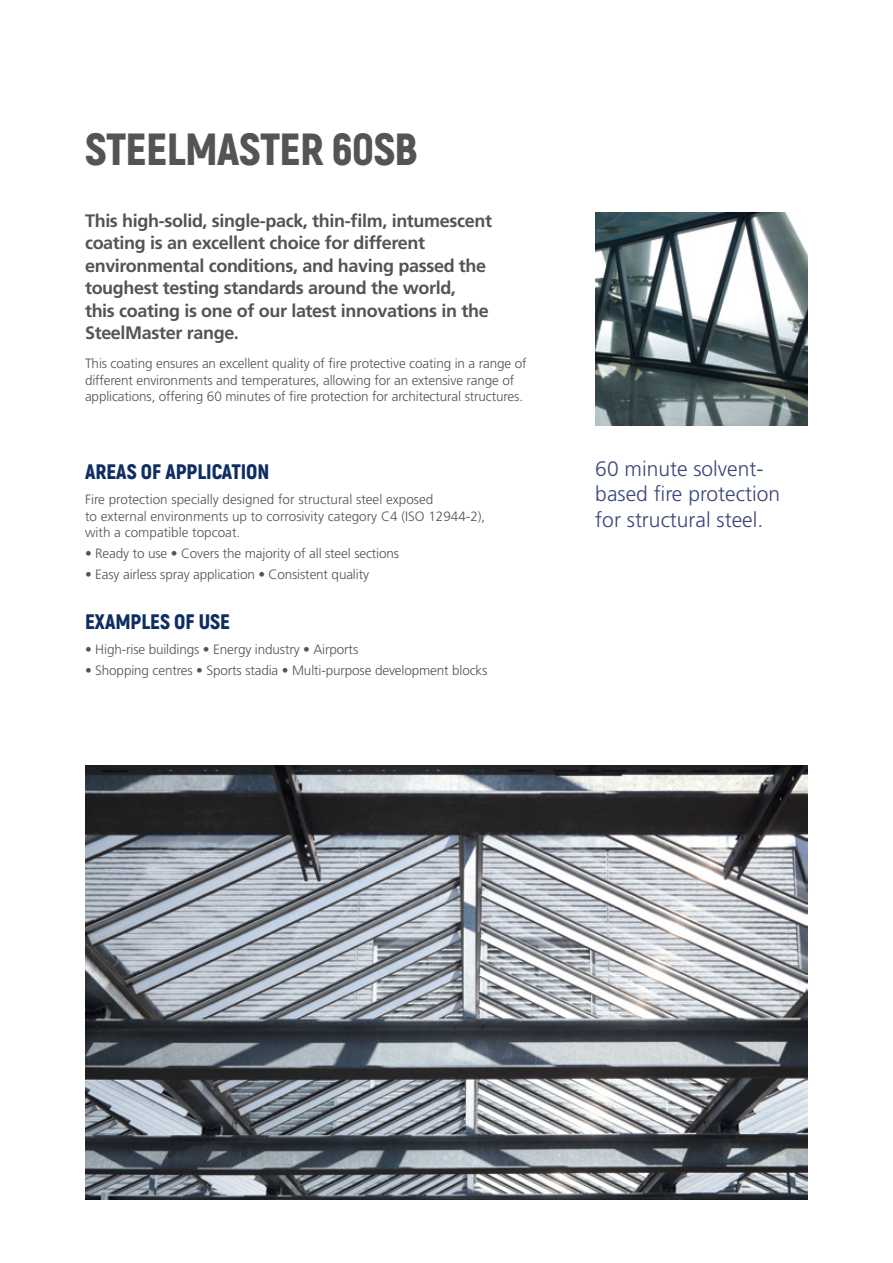
<style>
.page{position:relative;width:893px;height:1263px;background:#fff}
.page>*{position:absolute;margin:0;border:0;box-sizing:border-box;transform-origin:0 0}
.t1{font:900 45px "Akrobat";letter-spacing:-.01em;color:#535454}
.t2{font:300 21px/25.5px "Frutiger";color:#3b457b}
.t3{font:900 21px "Akrobat";color:#0e2d65}
.t4{font:700 18px/22.5px "Frutiger";letter-spacing:-.02em;color:#535454}
.t5{font:300 13.5px/16.5px "Frutiger";letter-spacing:-.01em;color:#535454}
</style>
<div class="page">
<img style="left:85px;top:765px;width:723px;height:434px">
<img style="left:595px;top:213px;width:213px;height:212px">
<h1 class="t1" style="left:85px;top:120px;width:334px">STEELMASTER 60SB</h1>
<p class="t4" style="left:85px;top:209px;width:409px">This high-solid, single-pack, thin-film, intumescent coating is an excellent choice for different environmental conditions, and having passed the toughest testing standards around the world,<br>this coating is one of our latest innovations in the SteelMaster range.</p>
<p class="t5" style="left:85px;top:355px;width:443px">This coating ensures an excellent quality of fire protective coating in a range of different environments and temperatures, allowing for an extensive range of applications, offering 60 minutes of fire protection for architectural structures.</p>
<h2 class="t3" style="left:85px;top:458px;width:186px">AREAS OF APPLICATION</h2>
<p class="t5" style="left:85px;top:491px;width:402px">Fire protection specially designed for structural steel exposed<br>to external environments up to corrosivity category C4 (ISO 12944-2), with a compatible topcoat.</p>
<p class="t5" style="left:85px;top:545px;width:316px">• Ready to use • Covers the majority of all steel sections</p>
<p class="t5" style="left:85px;top:566px;width:285px">• Easy airless spray application • Consistent quality</p>
<h2 class="t3" style="left:85px;top:608px;width:146px">EXAMPLES OF USE</h2>
<p class="t5" style="left:85px;top:641px;width:275px">• High-rise buildings • Energy industry • Airports</p>
<p class="t5" style="left:85px;top:662px;width:404px">• Shopping centres • Sports stadia • Multi-purpose development blocks</p>
<h2 class="t2" style="left:595px;top:456px;width:186px">60 minute solvent&shy;based fire protection for structural steel.</h2>
</div>
